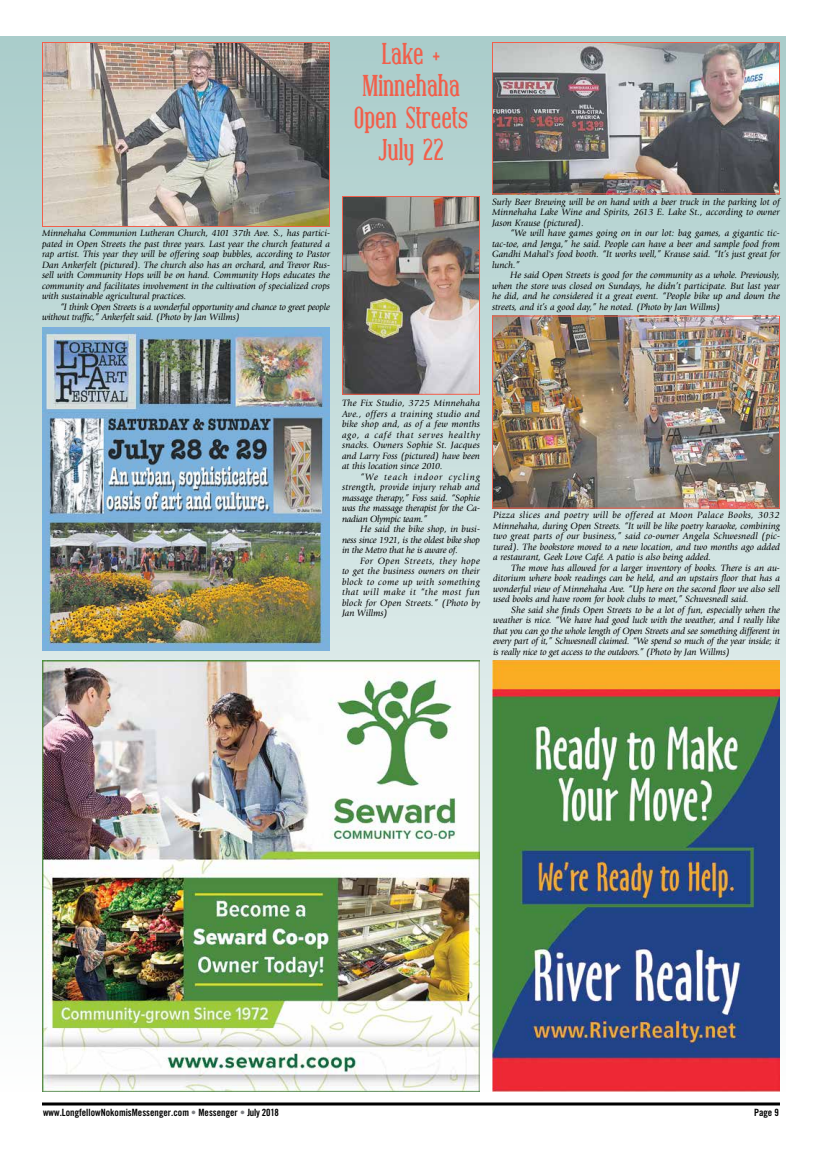
<style>
.page{position:relative;width:828px;height:1152px;background:#fff}
.page>*{position:absolute;margin:0;border:0;box-sizing:border-box;transform-origin:0 0}
.t1{font:700 30px/32px "Covington Cond";letter-spacing:-.03em;color:#f15f4b;text-align:center}
.t2{font:10px "Trade Gothic LT Std Bd Cn 20";color:#000}
.t3{font:italic 9.5px/10.5px "Giovanni Std";color:#000;text-align:justify}
.t4{font:italic 9.5px/10.5px "Giovanni Std";letter-spacing:-.02em;color:#000}
.s1{color:#808285}
</style>
<div class="page">
<svg style="left:42px;top:1102px;width:738px;height:4px;background:#3f3f3f"></svg>
<div style="left:0;top:36px;width:786px;height:1056px;background:linear-gradient(to bottom,#a9ccca,#fefefe)"></div>
<img style="left:492px;top:660px;width:288px;height:432px">
<img style="left:42px;top:327px;width:288px;height:324px">
<img style="left:42px;top:660px;width:438px;height:432px">
<img style="left:44px;top:44px;width:284px;height:181px">
<div style="left:42px;top:42px;width:288px;height:185px;border:1px solid #f15f4b"></div>
<img style="left:494px;top:44px;width:284px;height:148px">
<div style="left:492px;top:42px;width:288px;height:152px;border:1px solid #f15f4b"></div>
<img style="left:344px;top:198px;width:134px;height:195px">
<div style="left:342px;top:196px;width:138px;height:199px;border:1px solid #f15f4b"></div>
<img style="left:494px;top:318px;width:284px;height:189px">
<div style="left:492px;top:316px;width:288px;height:193px;border:1px solid #f15f4b"></div>
<p class="t3" style="left:42px;top:228px;width:290px">Minnehaha Communion Lutheran Church, 4101 37th Ave. S., has partici&shy;pated in Open Streets the past three years. Last year the church featured a rap artist. This year they will be offering soap bubbles, according to Pastor Dan Ankerfelt (pictured). The church also has an orchard, and Trevor Rus&shy;sell with Community Hops will be on hand. Community Hops educates the community and facilitates involvement in the cultivation of specialized crops with sustainable agricultural practices.</p>
<p class="t4" style="left:42px;top:302px;width:290px;text-indent:18px">“I think Open Streets is a wonderful opportunity and chance to greet people without traffic,” Ankerfelt said. (Photo by Jan Willms)</p>
<h1 class="t1" style="left:353px;top:38px;width:117px">Lake +<br>Minnehaha<br>Open Streets<br>July 22</h1>
<p class="t3" style="left:492px;top:197px;width:289px">Surly Beer Brewing will be on hand with a beer truck in the parking lot of Minnehaha Lake Wine and Spirits, 2613 E. Lake St., according to owner Jason Krause (pictured).</p>
<p class="t3" style="left:492px;top:228px;width:290px;text-indent:18px">“We will have games going on in our lot: bag games, a gigantic tic&shy;tac-toe, and Jenga,” he said. People can have a beer and sample food from Gandhi Mahal's food booth. “It works well,” Krause said. “It’s just great for lunch.”</p>
<p class="t3" style="left:492px;top:270px;width:290px;text-indent:18px">He said Open Streets is good for the community as a whole. Previously, when the store was closed on Sundays, he didn’t participate. But last year he did, and he considered it a great event. “People bike up and down the streets, and it’s a good day,” he noted. (Photo by Jan Willms)</p>
<p class="t3" style="left:342px;top:398px;width:140px">The Fix Studio, 3725 Minnehaha Ave., offers a training studio and bike shop and, as of a few months ago, a café that serves healthy snacks. Owners Sophie St. Jacques and Larry Foss (pictured) have been at this location since 2010.</p>
<p class="t3" style="left:342px;top:472px;width:140px;text-indent:18px">“We teach indoor cycling strength, provide injury rehab and massage therapy,” Foss said. “Sophie was the massage therapist for the Ca&shy;nadian Olympic team.”</p>
<p class="t3" style="left:342px;top:524px;width:140px;text-indent:18px">He said the bike shop, in busi&shy;ness since 1921, is the oldest bike shop in the Metro that he is aware of.</p>
<p class="t3" style="left:342px;top:556px;width:140px;text-indent:18px">For Open Streets, they hope to get the business owners on their block to come up with something that will make it “the most fun block for Open Streets.” (Photo by Jan Willms)</p>
<p class="t3" style="left:493px;top:510px;width:288px">Pizza slices and poetry will be offered at Moon Palace Books, 3032<br>Minnehaha, during Open Streets. “It will be like poetry karaoke, combining two great parts of our business,” said co-owner Angela Schwesnedl (pic&shy;tured). The bookstore moved to a new location, and two months ago added a restaurant, Geek Love Café. A patio is also being added.</p>
<p class="t3" style="left:493px;top:562px;width:288px;text-indent:18px">The move has allowed for a larger inventory of books. There is an au&shy;ditorium where book readings can be held, and an upstairs floor that has a wonderful view of Minnehaha Ave. “Up here on the second floor we also sell used books and have room for book clubs to meet,” Schwesnedl said.</p>
<p class="t3" style="left:493px;top:604px;width:288px;text-indent:18px">She said she finds Open Streets to be a lot of fun, especially when the weather is nice. “We have had good luck with the weather, and I really like that you can go the whole length of Open Streets and see something different in every part of it,” Schwesnedl claimed. “We spend so much of the year inside; it is really nice to get access to the outdoors.” (Photo by Jan Willms)</p>
<p class="t2" style="left:43px;top:1107px;width:238px">www.LongfellowNokomisMessenger.com <span class="s1">•</span> Messenger <span class="s1">•</span> July 2018</p>
<p class="t2" style="left:754px;top:1107px;width:26px">Page 9</p>
</div>
